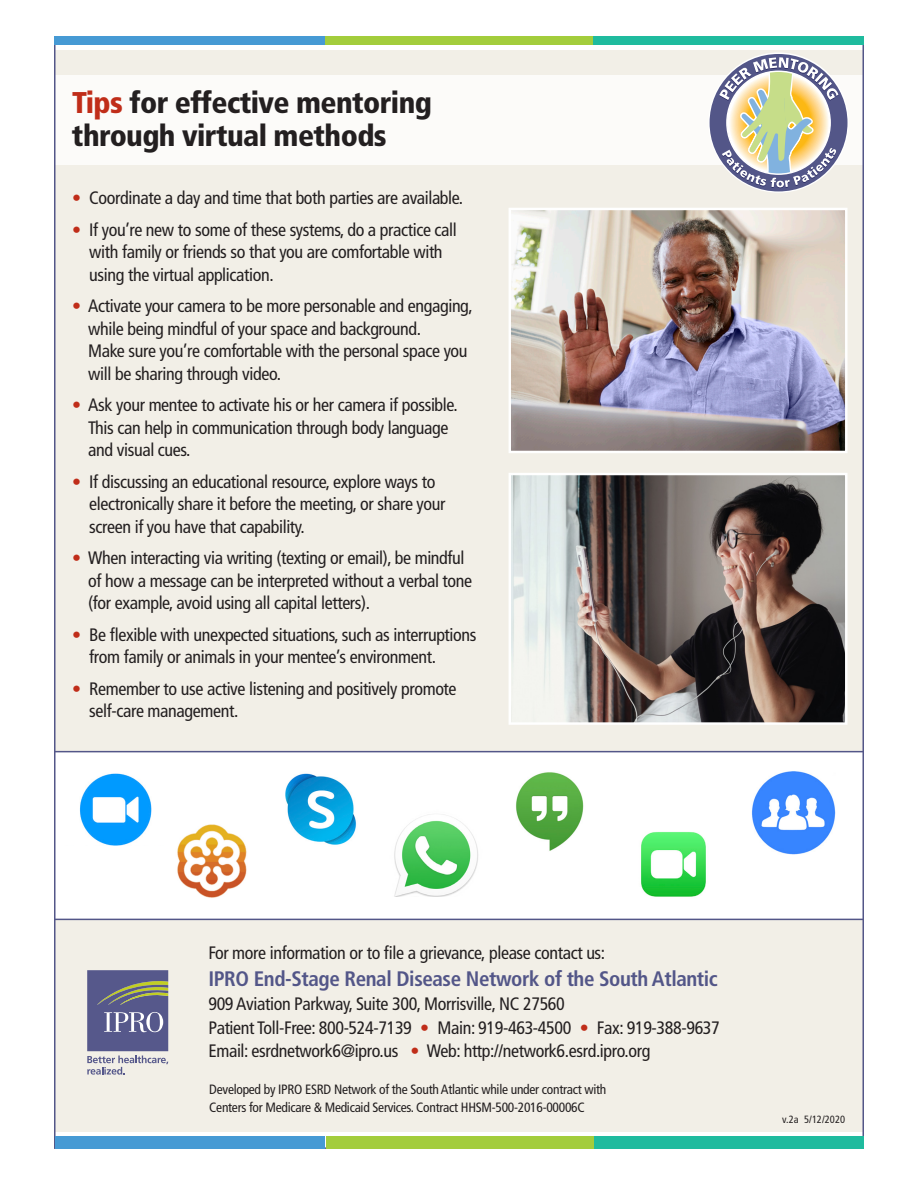
<style>
.page{position:relative;width:918px;height:1188px;background:#fff}
.page>*{position:absolute;margin:0;border:0;box-sizing:border-box;transform-origin:0 0}
.t1{font:900 condensed 30px/33px "Frutiger LT Std";letter-spacing:-.02em;color:#231f20}
.t2{font:700 condensed 21px "Frutiger LT Std";letter-spacing:-.02em;color:#535688}
.t3{font:condensed 18px/22.5px "Frutiger LT Std";letter-spacing:-.02em;color:#231f20}
.t4{font:condensed 13.5px/18px "Frutiger LT Std";letter-spacing:-.02em;color:#231f20}
.t5{font:condensed 10.5px "Frutiger LT Std";letter-spacing:.01em;color:#231f20}
.s1{color:#c02d19}
</style>
<div class="page">
<div style="left:54px;top:51px;width:810px;height:701px;background:#f2efe7"></div>
<div style="left:54px;top:920px;width:810px;height:212px;background:#f2efe7"></div>
<div style="left:54px;top:75px;width:810px;height:90px;background:#fcfbf9"></div>
<hr style="left:54px;top:919px;width:810px;height:1px;background:#535688">
<hr style="left:54px;top:751px;width:810px;height:1px;background:#535688">
<img style="left:80px;top:773px;width:72px;height:72px">
<img style="left:177px;top:824px;width:70px;height:74px">
<img style="left:285px;top:773px;width:71px;height:72px">
<img style="left:516px;top:772px;width:68px;height:79px">
<img style="left:641px;top:832px;width:65px;height:65px">
<img style="left:752px;top:771px;width:84px;height:83px">
<img style="left:394px;top:814px;width:84px;height:82px">
<svg style="left:87px;top:970px;width:81px;height:105px"></svg>
<img style="left:512px;top:211px;width:333px;height:239px">
<div style="left:509px;top:208px;width:339px;height:245px;border:2px solid #fff"></div>
<img style="left:512px;top:476px;width:333px;height:246px">
<div style="left:509px;top:473px;width:339px;height:252px;border:2px solid #fff"></div>
<div style="left:55px;top:1136px;width:270px;height:13px;background:#469ad4"></div>
<div style="left:326px;top:1136px;width:270px;height:13px;background:#a3cd3c"></div>
<div style="left:594px;top:1136px;width:270px;height:13px;background:#1fbb9e"></div>
<div style="left:54px;top:36px;width:270px;height:9px;background:#469ad4"></div>
<div style="left:325px;top:36px;width:270px;height:9px;background:#a3cd3c"></div>
<div style="left:594px;top:36px;width:270px;height:9px;background:#1fbb9e"></div>
<div style="left:710px;top:54px;width:138px;height:137px;background:#535688;border-radius:50%"></div>
<svg style="left:719px;top:57px;width:119px;height:131px"></svg>
<p class="t1" style="left:72px;top:86px;width:362px"><span class="s1">Tips</span> for effective mentoring through virtual methods</p>
<p class="t3" style="left:72px;top:187px;width:393px"><span class="s1">•</span> Coordinate a day and time that both parties are available.</p>
<p class="t3" style="left:89px;top:218px;width:369px;text-indent:-17px"><span class="s1">•</span> If you’re new to some of these systems, do a practice call with family or friends so that you are comfortable with using the virtual application.</p>
<p class="t3" style="left:88px;top:295px;width:386px;text-indent:-16px"><span class="s1">•</span> Activate your camera to be more personable and engaging, while being mindful of your space and background.<br>Make sure you’re comfortable with the personal space you will be sharing through video.</p>
<p class="t3" style="left:88px;top:394px;width:371px;text-indent:-16px"><span class="s1">•</span> Ask your mentee to activate his or her camera if possible.<br>This can help in communication through body language and visual cues.</p>
<p class="t3" style="left:89px;top:470px;width:358px;text-indent:-17px"><span class="s1">•</span> If discussing an educational resource, explore ways to electronically share it before the meeting, or share your screen if you have that capability.</p>
<p class="t3" style="left:88px;top:547px;width:385px;text-indent:-16px"><span class="s1">•</span> When interacting via writing (texting or email), be mindful of how a message can be interpreted without a verbal tone (for example, avoid using all capital letters).</p>
<p class="t3" style="left:89px;top:623px;width:389px;text-indent:-17px"><span class="s1">•</span> Be flexible with unexpected situations, such as interruptions from family or animals in your mentee’s environment.</p>
<p class="t3" style="left:89px;top:677px;width:369px;text-indent:-17px"><span class="s1">•</span> Remember to use active listening and positively promote self-care management.</p>
<p class="t3" style="left:208px;top:942px;width:398px">For more information or to file a grievance, please contact us:</p>
<p class="t2" style="left:208px;top:966px;width:511px">IPRO End-Stage Renal Disease Network of the South Atlantic</p>
<p class="t3" style="left:208px;top:993px;width:513px;line-height:23.2px">909 Aviation Parkway, Suite 300, Morrisville, NC 27560<br>Patient Toll-Free: 800-524-7139 <span class="s1">•</span> Main: 919-463-4500 <span class="s1">•</span> Fax: 919-388-9637<br>Email: esrdnetwork6@ipro.us <span class="s1">•</span> Web: http://network6.esrd.ipro.org</p>
<p class="t4" style="left:209px;top:1081px;width:399px">Developed by IPRO ESRD Network of the South Atlantic while under contract with<br>Centers for Medicare &amp; Medicaid Services. Contract HHSM-500-2016-00006C</p>
<p class="t5" style="left:782px;top:1113px;width:65px">v.2a 5/12/2020</p>
</div>
